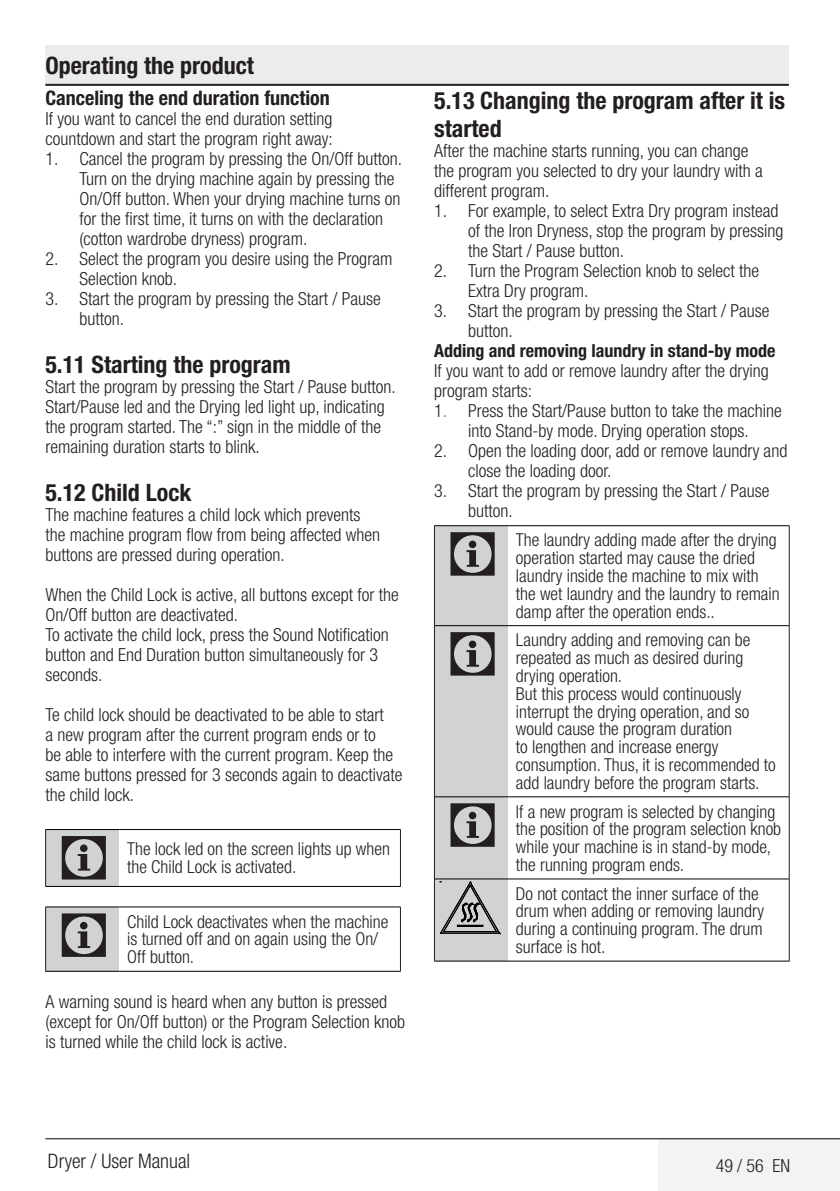
<style>
.page{position:relative;width:840px;height:1191px;background:#fff}
.page>*{position:absolute;margin:0;border:0;box-sizing:border-box;transform-origin:0 0}
.semboller{font:64px "ZIWARNUN";color:#231f20}
.Konu_Baslik__12pt-Bo{font:700 condensed 24px/28px "Helvetica Neue LT Pro";color:#231f20}
.Normal_Yazi_Bold__10{font:700 condensed 20px "Helvetica Neue LT Pro";color:#231f20}
.t1{font:300 condensed 20px "Helvetica Neue LT Pro";color:#231f20}
.Normal_Yazi{font:300 condensed 18px/20px "Helvetica Neue LT Pro";color:#231f20}
.Girintili_Yazi{font:300 condensed 18px/20px "Helvetica Neue LT Pro";color:#231f20}
.Normal_Yazi-2{font:700 condensed 18px "Helvetica Neue LT Pro";color:#231f20}
.Girintili_Yazi_uyari{font:300 condensed 17.8px/17.8px "Helvetica Neue LT Pro";color:#231f20}
.s1{color:#737373}
</style>
<div class="page">
<div style="left:45px;top:45px;width:743px;height:40px;background:#ececee"></div>
<hr style="left:45px;top:84px;width:743px;height:2px;background:#231f20">
<div style="left:658px;top:1138px;width:181px;height:53px;background:#f2f3f4"></div>
<hr style="left:45px;top:1138px;width:794px;height:1px;background:#000">
<hr style="left:434px;top:525px;width:73px;height:1px;background:#000">
<hr style="left:507px;top:525px;width:282px;height:1px;background:#000">
<hr style="left:507px;top:625px;width:281px;height:1px;background:#000">
<hr style="left:507px;top:796px;width:281px;height:1px;background:#000">
<hr style="left:507px;top:878px;width:281px;height:1px;background:#000">
<hr style="left:788px;top:526px;width:1px;height:99px;background:#231f20">
<hr style="left:788px;top:625px;width:1px;height:172px;background:#231f20">
<hr style="left:788px;top:797px;width:1px;height:82px;background:#231f20">
<hr style="left:788px;top:879px;width:1px;height:81px;background:#231f20">
<hr style="left:507px;top:960px;width:282px;height:1px;background:#000">
<div style="left:434px;top:526px;width:73px;height:435px;background:#d1d2d4"></div>
<div style="left:46px;top:829px;width:73px;height:57px;background:#d1d2d4"></div>
<hr style="left:45px;top:886px;width:74px;height:1px;background:#000">
<hr style="left:119px;top:886px;width:281px;height:1px;background:#000">
<hr style="left:45px;top:829px;width:74px;height:1px;background:#000">
<hr style="left:119px;top:829px;width:281px;height:1px;background:#000">
<hr style="left:45px;top:829px;width:1px;height:57px;background:#231f20">
<hr style="left:400px;top:829px;width:1px;height:57px;background:#231f20">
<div style="left:46px;top:907px;width:73px;height:64px;background:#d1d2d4"></div>
<hr style="left:45px;top:971px;width:74px;height:1px;background:#000">
<hr style="left:119px;top:971px;width:281px;height:1px;background:#000">
<hr style="left:45px;top:906px;width:74px;height:1px;background:#000">
<hr style="left:119px;top:906px;width:281px;height:1px;background:#000">
<hr style="left:45px;top:907px;width:1px;height:64px;background:#231f20">
<hr style="left:400px;top:907px;width:1px;height:64px;background:#231f20">
<h2 class="Konu_Baslik__12pt-Bo" style="left:45px;top:51px;width:210px">Operating the product</h2>
<p class="Normal_Yazi_Bold__10" style="left:45px;top:86px;width:286px">Canceling the end duration function</p>
<p class="Normal_Yazi" style="left:45px;top:108px;width:289px">If you want to cancel the end duration setting countdown and start the program right away:</p>
<p class="Girintili_Yazi" style="left:79px;top:148px;width:324px;text-indent:-34px">1. Cancel the program by pressing the On/Off button.<br>Turn on the drying machine again by pressing the On/Off button. When your drying machine turns on for the first time, it turns on with the declaration (cotton wardrobe dryness) program.</p>
<p class="Girintili_Yazi" style="left:79px;top:248px;width:314px;text-indent:-34px">2. Select the program you desire using the Program<br>Selection knob.</p>
<p class="Girintili_Yazi" style="left:79px;top:288px;width:302px;text-indent:-34px">3. Start the program by pressing the Start / Pause button.</p>
<p class="Konu_Baslik__12pt-Bo" style="left:45px;top:350px;width:247px">5.11 Starting the program</p>
<p class="Normal_Yazi" style="left:45px;top:376px;width:351px">Start the program by pressing the Start / Pause button.</p>
<p class="Normal_Yazi" style="left:45px;top:396px;width:340px">Start/Pause led and the Drying led light up, indicating the program started. The “:” sign in the middle of the remaining duration starts to blink.</p>
<p class="Konu_Baslik__12pt-Bo" style="left:45px;top:478px;width:147px">5.12 Child Lock</p>
<p class="Normal_Yazi" style="left:45px;top:504px;width:336px">The machine features a child lock which prevents the machine program flow from being affected when buttons are pressed during operation.</p>
<p class="Normal_Yazi" style="left:45px;top:584px;width:355px">When the Child Lock is active, all buttons except for the<br>On/Off button are deactivated.</p>
<p class="Normal_Yazi" style="left:45px;top:624px;width:345px">To activate the child lock, press the Sound Notification button and End Duration button simultaneously for 3 seconds.</p>
<p class="Normal_Yazi" style="left:45px;top:704px;width:358px">Te child lock should be deactivated to be able to start<br>a new program after the current program ends or to<br>be able to interfere with the current program. Keep the same buttons pressed for 3 seconds again to deactivate the child lock.</p>
<p class="semboller" style="left:58px;top:824px;width:56px">C</p>
<p class="Girintili_Yazi_uyari" style="left:127px;top:840px;width:264px">The lock led on the screen lights up when the Child Lock is activated.</p>
<p class="semboller" style="left:58px;top:901px;width:56px">C</p>
<p class="Girintili_Yazi_uyari" style="left:127px;top:912px;width:262px">Child Lock deactivates when the machine is turned off and on again using the On/<br>Off button.</p>
<p class="Normal_Yazi" style="left:45px;top:991px;width:361px">A warning sound is heard when any button is pressed (except for On/Off button) or the Program Selection knob is turned while the child lock is active.</p>
<p class="Konu_Baslik__12pt-Bo" style="left:434px;top:86px;width:352px">5.13 Changing the program after it is started</p>
<p class="Normal_Yazi" style="left:434px;top:141px;width:330px">After the machine starts running, you can change the program you selected to dry your laundry with a different program.</p>
<p class="Girintili_Yazi" style="left:468px;top:201px;width:316px;text-indent:-34px">1. For example, to select Extra Dry program instead of the Iron Dryness, stop the program by pressing the Start / Pause button.</p>
<p class="Girintili_Yazi" style="left:468px;top:261px;width:292px;text-indent:-34px">2. Turn the Program Selection knob to select the<br>Extra Dry program.</p>
<p class="Girintili_Yazi" style="left:468px;top:301px;width:302px;text-indent:-34px">3. Start the program by pressing the Start / Pause button.</p>
<p class="Normal_Yazi-2" style="left:434px;top:340px;width:342px">Adding and removing laundry in stand-by mode</p>
<p class="Normal_Yazi" style="left:434px;top:361px;width:336px">If you want to add or remove laundry after the drying program starts:</p>
<p class="Girintili_Yazi" style="left:434px;top:401px;width:349px;text-align:center">1<span class="s1">.</span> Press the Start/Pause button to take the machine into Stand-by mode. Drying operation stops.</p>
<p class="Girintili_Yazi" style="left:468px;top:441px;width:320px;text-indent:-34px">2. Open the loading door, add or remove laundry and close the loading door.</p>
<p class="Girintili_Yazi" style="left:468px;top:481px;width:302px;text-indent:-34px">3. Start the program by pressing the Start / Pause button.</p>
<p class="semboller" style="left:446px;top:520px;width:56px">C</p>
<p class="Girintili_Yazi_uyari" style="left:515px;top:531px;width:265px">The laundry adding made after the drying operation started may cause the dried laundry inside the machine to mix with the wet laundry and the laundry to remain damp after the operation ends..</p>
<p class="semboller" style="left:446px;top:620px;width:56px">C</p>
<p class="Girintili_Yazi_uyari" style="left:515px;top:631px;width:236px">Laundry adding and removing can be repeated as much as desired during drying operation.</p>
<p class="Girintili_Yazi_uyari" style="left:515px;top:684px;width:261px">But this process would continuously interrupt the drying operation, and so would cause the program duration<br>to lengthen and increase energy consumption. Thus, it is recommended to add laundry before the program starts.</p>
<p class="semboller" style="left:446px;top:791px;width:56px">C</p>
<p class="Girintili_Yazi_uyari" style="left:515px;top:802px;width:266px">If a new program is selected by changing the position of the program selection knob while your machine is in stand-by mode, the running program ends.</p>
<p class="Girintili_Yazi_uyari" style="left:515px;top:884px;width:249px">Do not contact the inner surface of the drum when adding or removing laundry during a continuing program. The drum surface is hot.</p>
<p class="t1" style="left:48px;top:1149px;width:144px">Dryer / User Manual</p>
<p class="Girintili_Yazi" style="left:715px;top:1155px;width:76px">49 / 56 EN</p>
</div>
